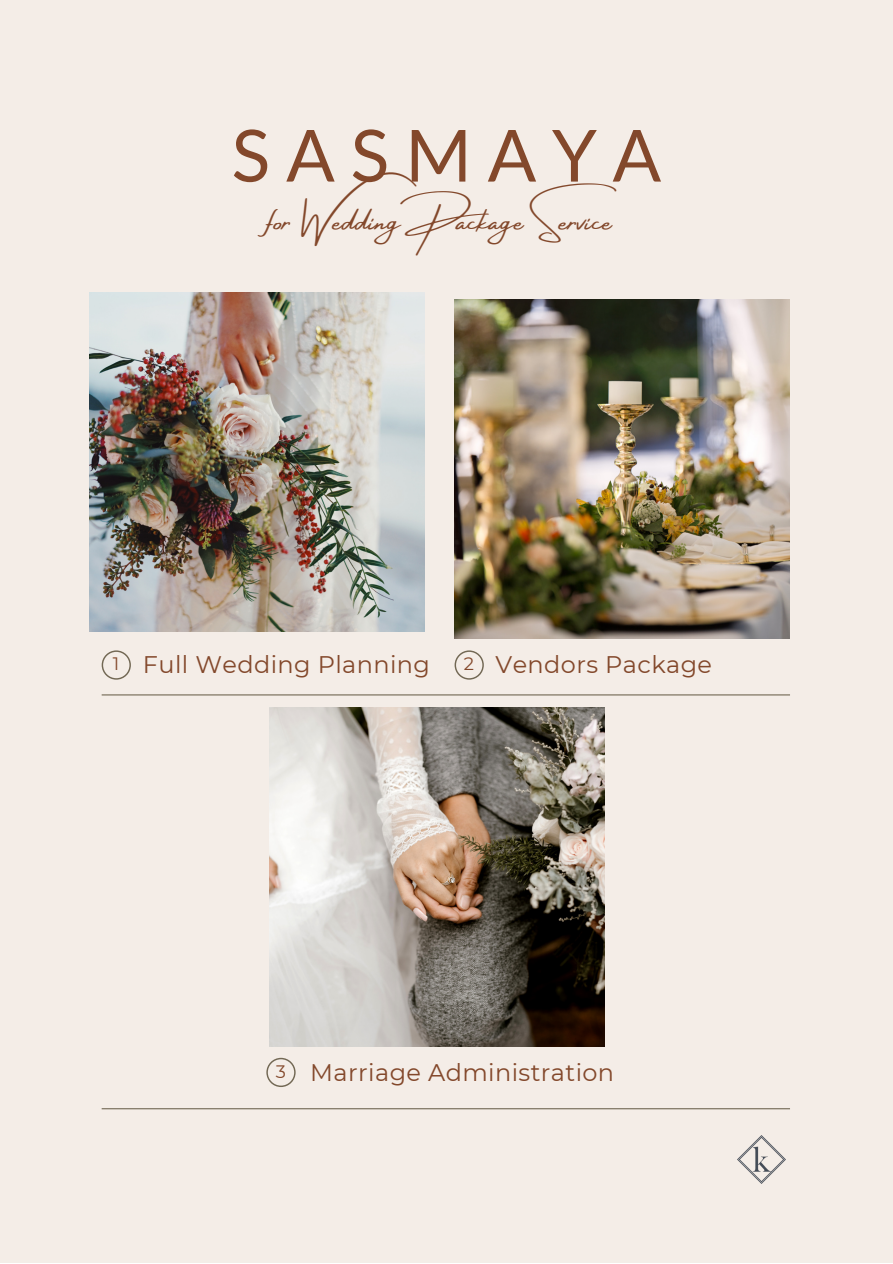
<style>
.page{position:relative;width:893px;height:1264px;background:#fff}
.page>*{position:absolute;margin:0;border:0;box-sizing:border-box;transform-origin:0 0}
.t1{font:72px "Lato";letter-spacing:.215em;color:#83482b}
.t2{font:31.5px "Amsterdam Four";letter-spacing:.02em;color:#83482b}
.t3{font:24px "Montserrat";letter-spacing:.015em;color:#83482b}
.t4{font:18px "Montserrat";color:#83482b}
.s1{font-size:18px}
</style>
<div class="page">
<div style="left:0;top:0;width:892px;height:1262px;background:#f4ede7"></div>
<hr style="left:102px;top:694px;width:688px;height:1px;background:#726854">
<hr style="left:102px;top:1108px;width:688px;height:1px;background:#726854">
<img style="left:454px;top:300px;width:335px;height:338px">
<img style="left:89px;top:293px;width:335px;height:338px">
<img style="left:269px;top:708px;width:335px;height:338px">
<svg style="left:102px;top:650px;width:29px;height:29px"></svg>
<svg style="left:266px;top:1057px;width:29px;height:30px"></svg>
<svg style="left:454px;top:650px;width:30px;height:29px"></svg>
<img style="left:737px;top:1135px;width:48px;height:48px">
<h1 class="t1" style="left:231px;top:110px;width:431px">SASMAYA</h1>
<h2 class="t2" style="left:267px;top:204px;width:357px">for Wedding Package Service</h2>
<p class="t3" style="left:113px;top:649px;width:319px"><span class="s1">1</span> Full Wedding Planning</p>
<p class="t3" style="left:464px;top:649px;width:250px"><span class="s1">2</span> Vendors Package</p>
<p class="t4" style="left:276px;top:1060px;width:12px">3</p>
<p class="t3" style="left:310px;top:1057px;width:305px">Marriage Administration</p>
</div>
